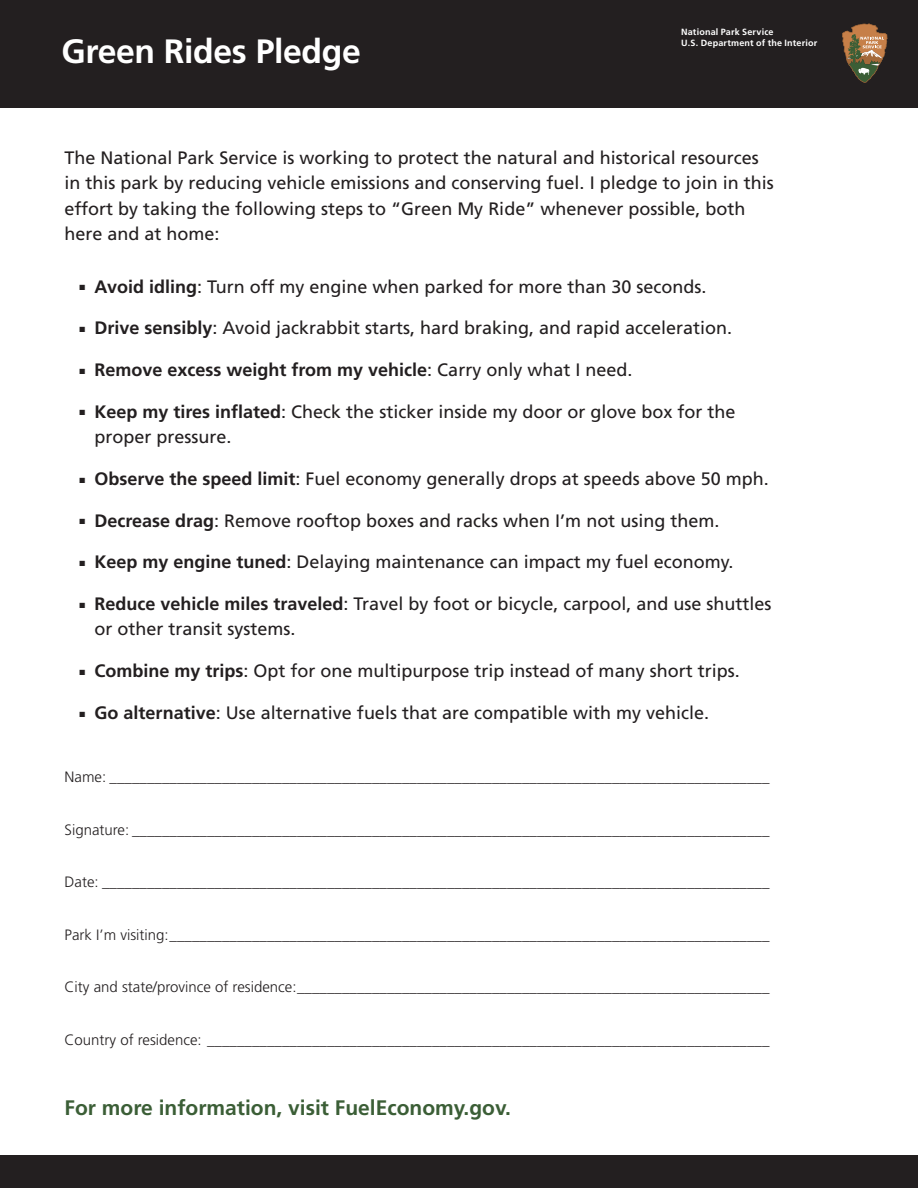
<style>
.page{position:relative;width:918px;height:1188px;background:#fff}
.page>*{position:absolute;margin:0;border:0;box-sizing:border-box;transform-origin:0 0}
.hed{font:700 33.75px "Frutiger LT Std";letter-spacing:-.01em;color:#fff}
.text_line_extended{font:700 21px "Frutiger LT Std";color:#3b5e36}
.text{font:18px/25.5px "Frutiger LT Std";color:#231f20}
.t1{font:700 18px "Frutiger LT Std";color:#231f20}
.text_line_extended-2{font:300 15px "Frutiger LT Std";color:#231f20}
.NPS_Identity____8_9{font:700 9px "Frutiger LT Std";letter-spacing:.02em;color:#fff}
.s1{font-weight:700}
.s2{font-weight:400}
</style>
<div class="page">
<div style="left:0;top:1156px;width:918px;height:32px;background:#231f20"></div>
<div style="left:0;top:0;width:918px;height:107px;background:#231f20"></div>
<svg style="left:842px;top:23px;width:45px;height:60px"></svg>
<p class="hed" style="left:62px;top:32px;width:301px">Green Rides Pledge</p>
<p class="NPS_Identity____8_9" style="left:681px;top:26px;width:94px">National Park Service</p>
<p class="NPS_Identity____8_9" style="left:681px;top:38px;width:138px">U.S. Department of the Interior</p>
<p class="text" style="left:65px;top:145px;width:711px">The National Park Service is working to protect the natural and historical resources in this park by reducing vehicle emissions and conserving fuel. I pledge to join in this effort by taking the following steps to “Green My Ride” whenever possible, both here and at home:</p>
<p class="text" style="left:80px;top:274px;width:628px">■ <span class="s1">Avoid idling</span>: Turn off my engine when parked for more than 30 seconds.</p>
<p class="text" style="left:80px;top:315px;width:654px">■ <span class="s1">Drive sensibly</span>: Avoid jackrabbit starts, hard braking, and rapid acceleration.</p>
<p class="t1" style="left:80px;top:359px;width:554px">■ Remove excess weight from my vehicle<span class="s2">: Carry only what I need.</span></p>
<p class="text" style="left:95px;top:399px;width:642px;text-indent:-15px">■ <span class="s1">Keep my tires inflated</span>: Check the sticker inside my door or glove box for the proper pressure.</p>
<p class="text" style="left:80px;top:466px;width:691px">■ <span class="s1">Observe the speed limit</span>: Fuel economy generally drops at speeds above 50 mph.</p>
<p class="text" style="left:80px;top:508px;width:641px">■ <span class="s1">Decrease drag</span>: Remove rooftop boxes and racks when I’m not using them.</p>
<p class="text" style="left:80px;top:549px;width:655px">■ <span class="s1">Keep my engine tuned</span>: Delaying maintenance can impact my fuel economy.</p>
<p class="text" style="left:95px;top:591px;width:678px;text-indent:-15px">■ <span class="s1">Reduce vehicle miles traveled</span>: Travel by foot or bicycle, carpool, and use shuttles or other transit systems.</p>
<p class="text" style="left:80px;top:658px;width:662px">■ <span class="s1">Combine my trips</span>: Opt for one multipurpose trip instead of many short trips.</p>
<p class="text" style="left:80px;top:700px;width:631px">■ <span class="s1">Go alternative</span>: Use alternative fuels that are compatible with my vehicle.</p>
<p class="text_line_extended-2" style="left:65px;top:768px;width:706px">Name: ________________________________________________________________________________________</p>
<p class="text_line_extended-2" style="left:65px;top:821px;width:706px">Signature: _____________________________________________________________________________________</p>
<p class="text_line_extended-2" style="left:65px;top:873px;width:706px">Date: _________________________________________________________________________________________</p>
<p class="text_line_extended-2" style="left:65px;top:926px;width:706px">Park I’m visiting:________________________________________________________________________________</p>
<p class="text_line_extended-2" style="left:65px;top:978px;width:706px">City and state/province of residence:_______________________________________________________________</p>
<p class="text_line_extended-2" style="left:65px;top:1031px;width:706px">Country of residence: ___________________________________________________________________________</p>
<p class="text_line_extended" style="left:65px;top:1096px;width:448px">For more information, visit FuelEconomy.gov.</p>
</div>
